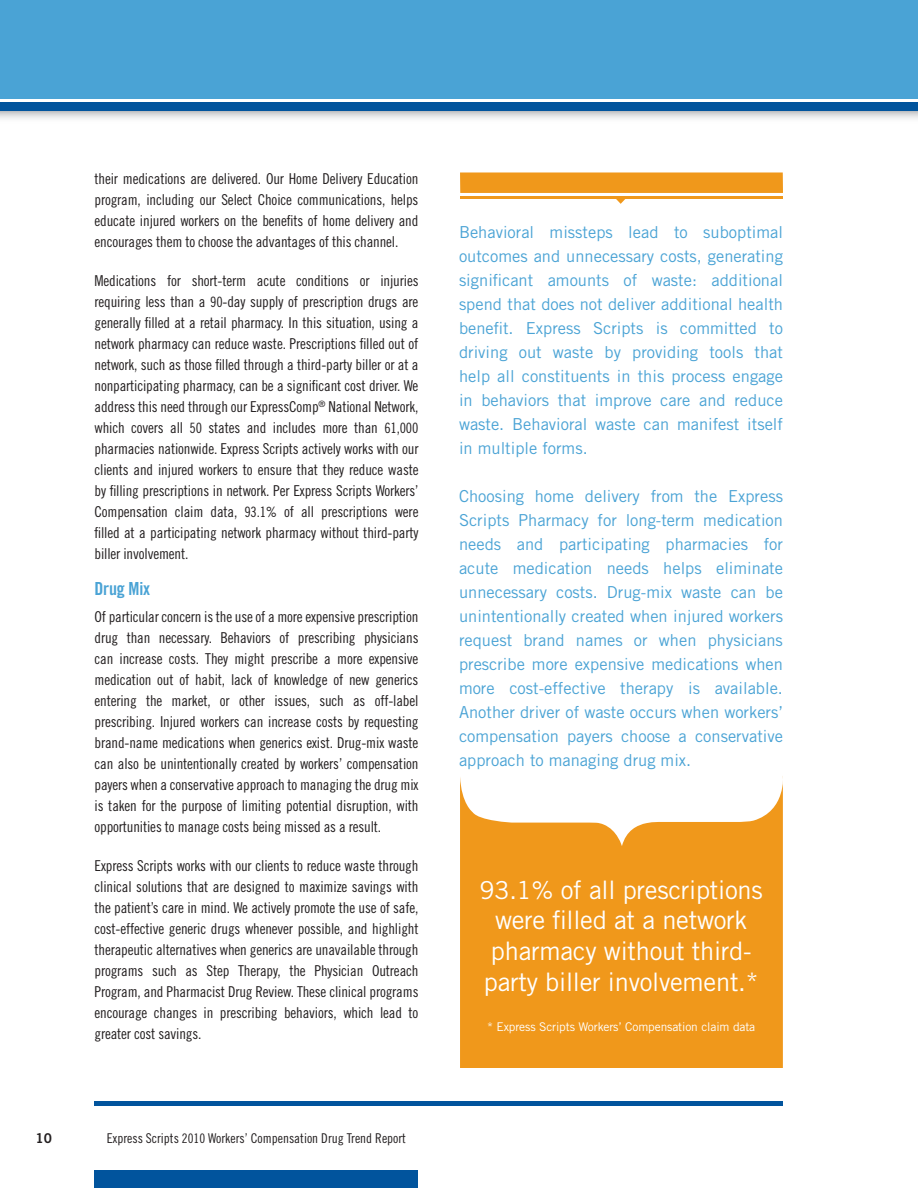
<style>
.page{position:relative;width:918px;height:1188px;background:#fff}
.page>*{position:absolute;margin:0;border:0;box-sizing:border-box;transform-origin:0 0}
.t1{font:25.5px/30.6px "Trade Gothic";letter-spacing:-.01em;color:#fff;text-align:center}
.t2{font:18px "Trade Gothic Bold Cond Twenty";letter-spacing:-.01em;color:#4aa3d5}
.t3{font:16.5px/24px "Trade Gothic";color:#4aa3d5;text-align:justify}
.t4{font:15px/21px "Trade Gothic Cond Eighteen";letter-spacing:-.01em;color:#231f20;text-align:justify}
.t5{font:13.5px "Trade Gothic Cond Eighteen";color:#231f20}
.t6{font:13.5px "Trade Gothic Bold Two";color:#231f20}
.t7{font:12px "Trade Gothic";letter-spacing:-.01em;color:#fff}
.s1{font-size:14.25px}
.s2{font-size:13.2px}
.s3{font-size:24.75px}
</style>
<div class="page">
<div style="left:0;top:0;width:918px;height:99px;background:#4aa3d5"></div>
<svg style="left:0;top:110px;width:918px;height:9px;background:#c3cdd6"></svg>
<hr style="left:94px;top:1101px;width:689px;height:4px;background:#01549d">
<div style="left:94px;top:1170px;width:324px;height:18px;background:#01549d"></div>
<div style="left:0;top:102px;width:918px;height:8px;background:#01549d"></div>
<div style="left:460px;top:172px;width:323px;height:21px;background:#f0981b"></div>
<hr style="left:460px;top:196px;width:323px;height:3px;background:#f0981b">
<svg style="left:616px;top:199px;width:9px;height:5px"></svg>
<svg style="left:460px;top:776px;width:323px;height:292px;background:#f2a73d"></svg>
<p class="t4" style="left:94px;top:168px;width:325px">their medications are delivered. Our Home Delivery Education program, including our Select Choice communications, helps educate injured workers on the benefits of home delivery and encourages them to choose the advantages of this channel.</p>
<p class="t4" style="left:94px;top:270px;width:326px">Medications for short-term acute conditions or injuries requiring less than a <span class="s1">90</span>-day supply of prescription drugs are generally filled at a retail pharmacy. In this situation, using a network pharmacy can reduce waste. Prescriptions filled out of network, such as those filled through a third-party biller or at a nonparticipating pharmacy, can be a significant cost driver. We address this need through our ExpressComp<sup>®</sup> National Network, which covers all <span class="s1">50</span> states and includes more than <span class="s1">61,000 </span>pharmacies nationwide. Express Scripts actively works with our clients and injured workers to ensure that they reduce waste by filling prescriptions in network. Per Express Scripts Workers’ Compensation claim data, <span class="s1">93.1%</span> of all prescriptions were filled at a participating network pharmacy without third-party biller involvement.</p>
<p class="t2" style="left:94px;top:578px;width:57px">Drug Mix</p>
<p class="t4" style="left:94px;top:606px;width:326px">Of particular concern is the use of a more expensive prescription drug than necessary. Behaviors of prescribing physicians can increase costs. They might prescribe a more expensive medication out of habit, lack of knowledge of new generics entering the market, or other issues, such as off-label prescribing. Injured workers can increase costs by requesting brand-name medications when generics exist. Drug-mix waste can also be unintentionally created by workers’ compensation payers when a conservative approach to managing the drug mix is taken for the purpose of limiting potential disruption, with opportunities to manage costs being missed as a result.</p>
<p class="t4" style="left:94px;top:855px;width:326px">Express Scripts works with our clients to reduce waste through clinical solutions that are designed to maximize savings with the patient’s care in mind. We actively promote the use of safe, cost-effective generic drugs whenever possible, and highlight therapeutic alternatives when generics are unavailable through programs such as Step Therapy, the Physician Outreach Program, and Pharmacist Drug Review. These clinical programs encourage changes in prescribing behaviors, which lead to greater cost savings.</p>
<p class="t6" style="left:36px;top:1130px;width:18px">10</p>
<p class="t5" style="left:107px;top:1130px;width:301px">Express Scripts <span class="s2">2010</span> Workers’ Compensation Drug Trend Report</p>
<p class="t3" style="left:459px;top:220px;width:326px">Behavioral missteps lead to suboptimal outcomes and unnecessary costs, generating significant amounts of waste: additional spend that does not deliver additional health benefit. Express Scripts is committed to driving out waste by providing tools that help all constituents in this process engage in behaviors that improve care and reduce waste. Behavioral waste can manifest itself in multiple forms.</p>
<p class="t3" style="left:459px;top:484px;width:326px">Choosing home delivery from the Express Scripts Pharmacy for long-term medication needs and participating pharmacies for acute medication needs helps eliminate unnecessary costs. Drug-mix waste can be unintentionally created when injured workers request brand names or when physicians prescribe more expensive medications when more cost-effective therapy is available.<br>Another driver of waste occurs when workers’ compensation payers choose a conservative approach to managing drug mix.</p>
<h1 class="t1" style="left:480px;top:874px;width:285px"><span class="s3">93.1%</span> of all prescriptions were filled at a network pharmacy without third&shy;party biller involvement.*</h1>
<p class="t7" style="left:487px;top:1020px;width:270px">* Express Scripts Workers’ Compensation claim data</p>
</div>
